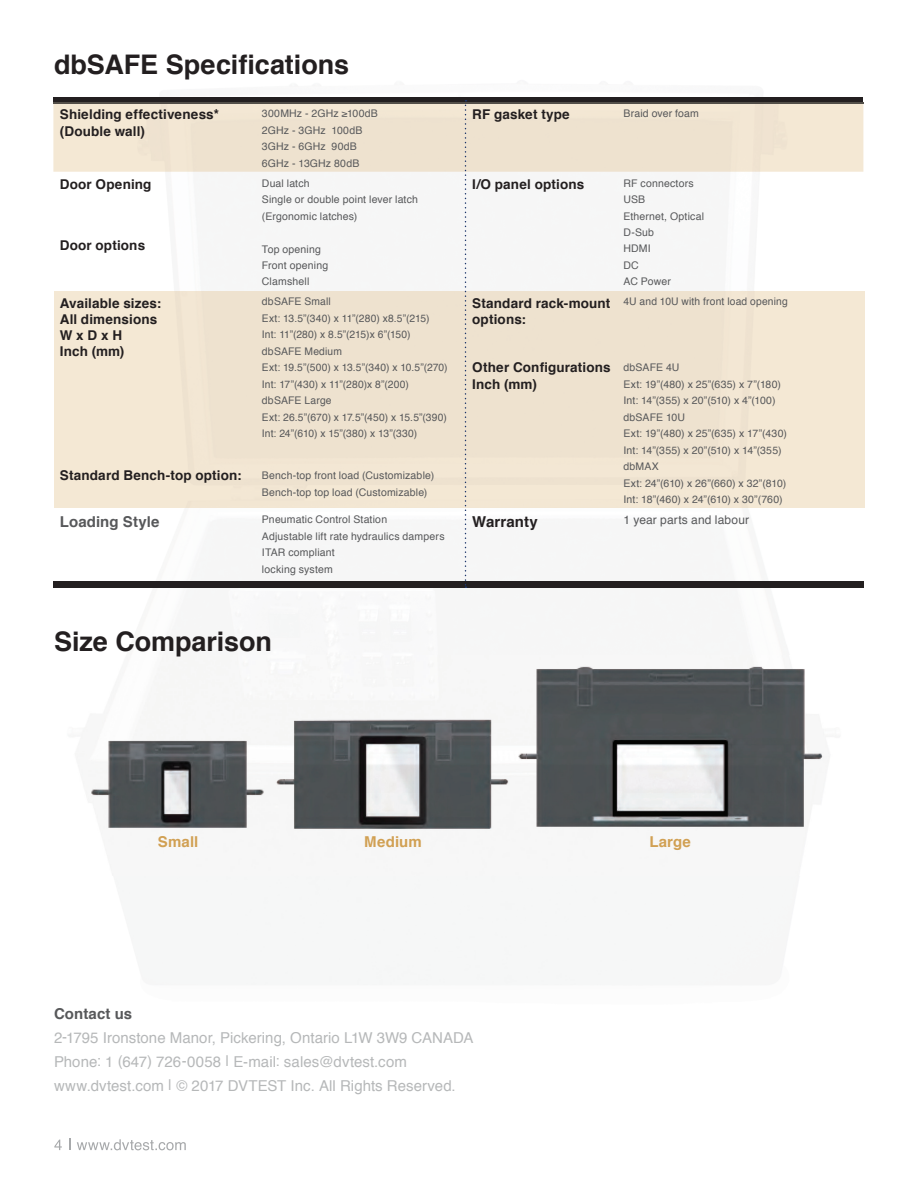
<style>
.page{position:relative;width:918px;height:1188px;background:#fff}
.page>*{position:absolute;margin:0;border:0;box-sizing:border-box;transform-origin:0 0}
.t1{font:700 27px "Helvetica";letter-spacing:-.005em;color:#231f20}
.t2{font:15px/24px "Helvetica";letter-spacing:.005em;color:#b6b8b9}
.t3{font:700 15px "Helvetica";letter-spacing:.005em;color:#57585a}
.t4{font:700 15px "Helvetica";letter-spacing:.01em;color:#d1a053}
.t5{font:700 15px "Helvetica";letter-spacing:.01em;color:#231f20}
.t6{font:700 13.5px/16.2px "Helvetica";letter-spacing:.01em;color:#231f20}
.t7{font:12px "Helvetica";letter-spacing:.01em;color:#57585a}
.t8{font:10.5px/16.5px "Helvetica";letter-spacing:.015em;color:#57585a}
</style>
<div class="page">
<img style="left:101px;top:510px;width:715px;height:72px">
<svg style="left:54px;top:1140px;width:8px;height:10px"></svg>
<svg style="left:69px;top:1138px;width:2px;height:11px"></svg>
<img style="left:77px;top:1139px;width:109px;height:11px">
<img style="left:91px;top:666px;width:732px;height:165px">
<div style="left:53px;top:97px;width:810px;height:6px;background:#231f20"></div>
<div style="left:53px;top:582px;width:810px;height:6px;background:#231f20"></div>
<img style="left:53px;top:103px;width:810px;height:1px">
<svg style="left:465px;top:100px;width:2px;height:488px"></svg>
<h1 class="t1" style="left:54px;top:43px;width:297px">dbSAFE Specifications</h1>
<p class="t6" style="left:60px;top:107px;width:161px">Shielding effectiveness* (Double wall)</p>
<p class="t8" style="left:262px;top:106px;width:118px">300MHz - 2GHz ≥100dB<br>2GHz - 3GHz 100dB<br>3GHz - 6GHz 90dB<br>6GHz - 13GHz 80dB</p>
<p class="t6" style="left:472px;top:107px;width:99px">RF gasket type</p>
<p class="t8" style="left:623px;top:106px;width:77px">Braid over foam</p>
<p class="t6" style="left:60px;top:176px;width:93px">Door Opening</p>
<p class="t6" style="left:472px;top:176px;width:114px">I/O panel options</p>
<p class="t8" style="left:623px;top:175px;width:82px">RF connectors<br>USB<br>Ethernet, Optical<br>D-Sub<br>HDMI<br>DC<br>AC Power</p>
<p class="t8" style="left:262px;top:175px;width:158px">Dual latch<br>Single or double point lever latch (Ergonomic latches)</p>
<p class="t8" style="left:262px;top:241px;width:68px">Top opening<br>Front opening<br>Clamshell</p>
<p class="t6" style="left:60px;top:237px;width:87px">Door options</p>
<p class="t6" style="left:60px;top:295px;width:103px">Available sizes:<br>All dimensions<br>W x D x H<br>Inch (mm)</p>
<p class="t6" style="left:60px;top:468px;width:183px">Standard Bench-top option:</p>
<p class="t8" style="left:262px;top:294px;width:187px">dbSAFE Small<br>Ext: 13.5”(340) x 11”(280) x8.5”(215)<br>Int: 11”(280) x 8.5”(215)x 6”(150) dbSAFE Medium<br>Ext: 19.5”(500) x 13.5”(340) x 10.5”(270)<br>Int: 17”(430) x 11”(280)x 8”(200) dbSAFE Large<br>Ext: 26.5”(670) x 17.5”(450) x 15.5”(390)<br>Int: 24”(610) x 15”(380) x 13”(330)</p>
<p class="t8" style="left:262px;top:468px;width:174px">Bench-top front load (Customizable)<br>Bench-top top load (Customizable)</p>
<p class="t6" style="left:472px;top:295px;width:140px">Standard rack-mount options:</p>
<p class="t6" style="left:472px;top:360px;width:140px">Other Configurations<br>Inch (mm)</p>
<p class="t8" style="left:623px;top:294px;width:166px">4U and 10U with front load opening</p>
<p class="t8" style="left:623px;top:360px;width:165px">dbSAFE 4U<br>Ext: 19”(480) x 25”(635) x 7”(180)<br>Int: 14”(355) x 20”(510) x 4”(100) dbSAFE 10U<br>Ext: 19”(480) x 25”(635) x 17”(430)<br>Int: 14”(355) x 20”(510) x 14”(355) dbMAX<br>Ext: 24”(610) x 26”(660) x 32”(810)<br>Int: 18”(460) x 24”(610) x 30”(760)</p>
<h2 class="t3" style="left:60px;top:509px;width:101px">Loading Style</h2>
<p class="t8" style="left:262px;top:512px;width:184px">Pneumatic Control Station<br>Adjustable lift rate hydraulics dampers<br>ITAR compliant<br>locking system</p>
<h2 class="t5" style="left:472px;top:509px;width:67px">Warranty</h2>
<p class="t7" style="left:623px;top:511px;width:127px">1 year parts and labour</p>
<h1 class="t1" style="left:54px;top:620px;width:219px">Size Comparison</h1>
<h2 class="t4" style="left:158px;top:829px;width:42px">Small</h2>
<h2 class="t4" style="left:364px;top:829px;width:59px">Medium</h2>
<h2 class="t4" style="left:649px;top:829px;width:43px">Large</h2>
<h2 class="t3" style="left:54px;top:1002px;width:80px">Contact us</h2>
<h2 class="t2" style="left:54px;top:1026px;width:421px">2-1795 Ironstone Manor, Pickering, Ontario L1W 3W9 CANADA<br>Phone: 1 (647) 726-0058 | E-mail: sales@dvtest.com www.dvtest.com | © 2017 DVTEST Inc. All Rights Reserved.</h2>
</div>
